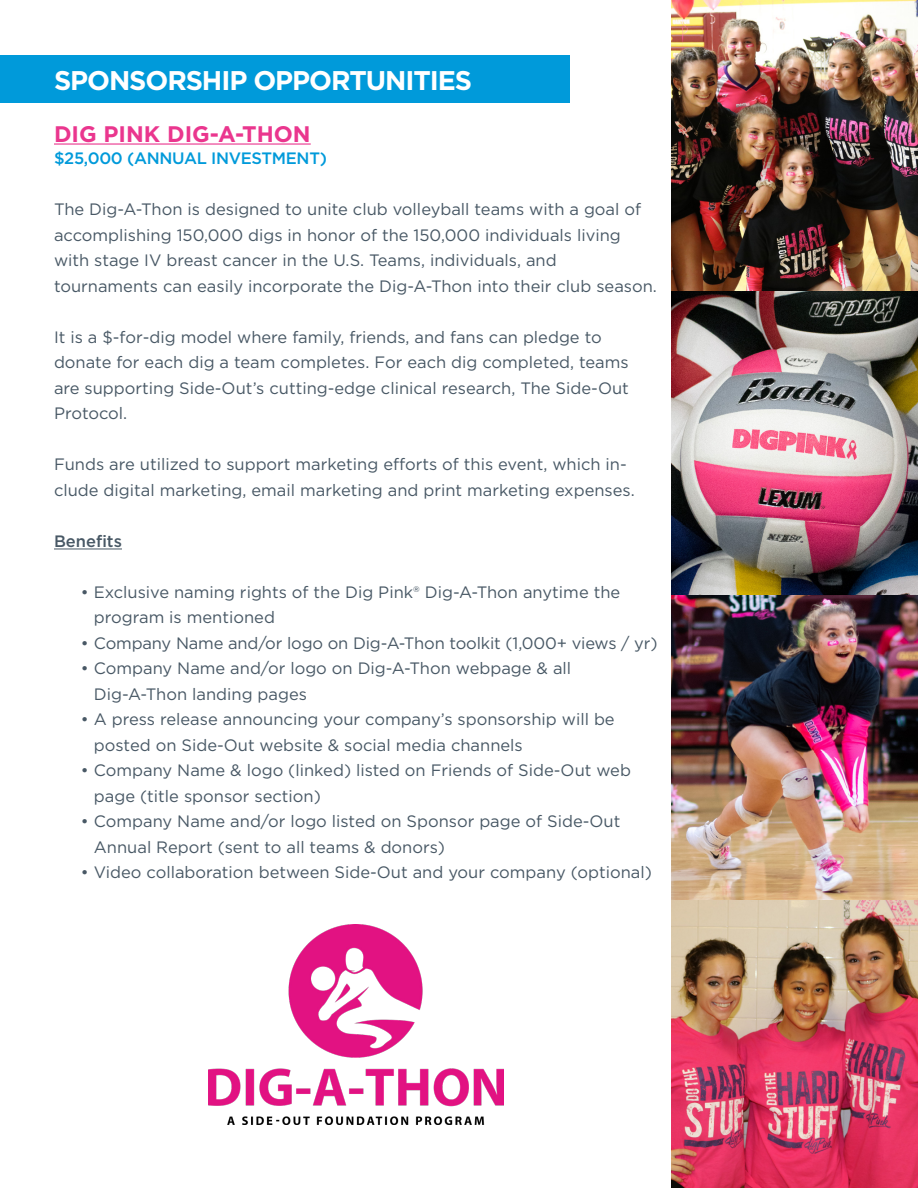
<style>
.page{position:relative;width:918px;height:1188px;background:#fff}
.page>*{position:absolute;margin:0;border:0;box-sizing:border-box;transform-origin:0 0}
.t1{font:700 27px "Gotham HTF";letter-spacing:-.04em;color:#fff}
.t2{font:700 22.5px "Gotham";color:#ea368e}
.t3{font:16.5px/25.5px "Gotham";color:#485865}
.t4{font:500 16.5px "Gotham";letter-spacing:-.02em;color:#009ada}
.t5{font:500 16.5px "Gotham";color:#485865}
</style>
<div class="page">
<div style="left:0;top:55px;width:570px;height:48px;background:#009ada"></div>
<img style="left:672px;top:0;width:246px;height:1188px">
<hr style="left:54px;top:143px;width:257px;height:2px;background:#ea368e">
<hr style="left:54px;top:549px;width:68px;height:1px;background:#485865">
<img style="left:209px;top:924px;width:294px;height:201px">
<h1 class="t1" style="left:54px;top:65px;width:420px">SPONSORSHIP OPPORTUNITIES</h1>
<h2 class="t2" style="left:54px;top:119px;width:258px">DIG PINK DIG-A-THON</h2>
<p class="t4" style="left:54px;top:148px;width:274px">$25,000 (ANNUAL INVESTMENT)</p>
<p class="t3" style="left:54px;top:196px;width:604px">The Dig-A-Thon is designed to unite club volleyball teams with a goal of accomplishing 150,000 digs in honor of the 150,000 individuals living with stage IV breast cancer in the U.S. Teams, individuals, and tournaments can easily incorporate the Dig-A-Thon into their club season.</p>
<p class="t3" style="left:54px;top:324px;width:576px">It is a $-for-dig model where family, friends, and fans can pledge to donate for each dig a team completes. For each dig completed, teams are supporting Side-Out’s cutting-edge clinical research, The Side-Out Protocol.</p>
<p class="t3" style="left:54px;top:451px;width:582px">Funds are utilized to support marketing efforts of this event, which in&shy;clude digital marketing, email marketing and print marketing expenses.</p>
<p class="t5" style="left:54px;top:530px;width:70px">Benefits</p>
<p class="t3" style="left:94px;top:579px;width:528px;text-indent:-13px">• Exclusive naming rights of the Dig Pink® Dig-A-Thon anytime the program is mentioned</p>
<p class="t3" style="left:81px;top:630px;width:578px">• Company Name and/or logo on Dig-A-Thon toolkit (1,000+ views / yr)</p>
<p class="t3" style="left:94px;top:655px;width:479px;text-indent:-13px">• Company Name and/or logo on Dig-A-Thon webpage &amp; all<br>Dig-A-Thon landing pages</p>
<p class="t3" style="left:94px;top:706px;width:522px;text-indent:-13px">• A press release announcing your company’s sponsorship will be posted on Side-Out website &amp; social media channels</p>
<p class="t3" style="left:94px;top:757px;width:539px;text-indent:-13px">• Company Name &amp; logo (linked) listed on Friends of Side-Out web page (title sponsor section)</p>
<p class="t3" style="left:94px;top:808px;width:528px;text-indent:-13px">• Company Name and/or logo listed on Sponsor page of Side-Out<br>Annual Report (sent to all teams &amp; donors)</p>
<p class="t3" style="left:81px;top:859px;width:572px">• Video collaboration between Side-Out and your company (optional)</p>
</div>
